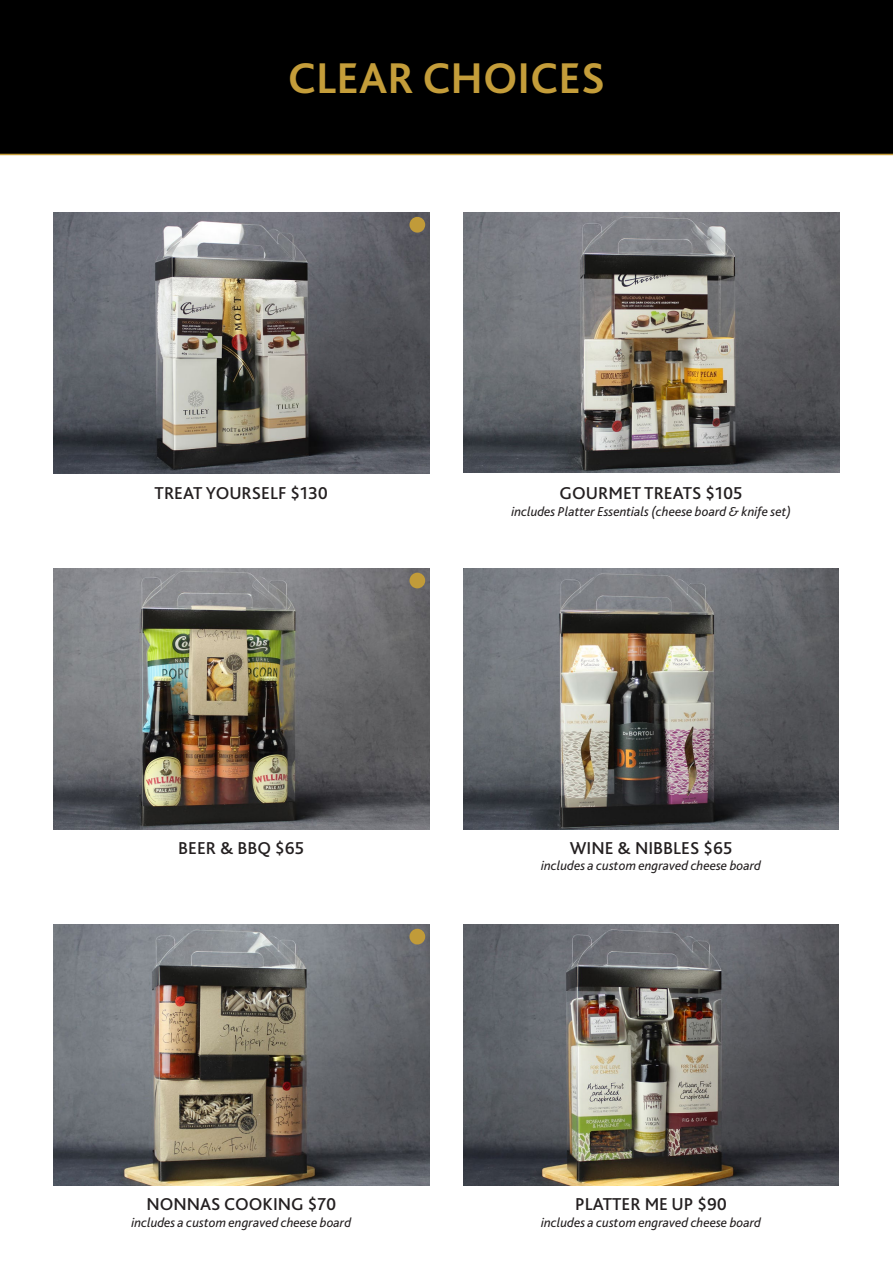
<style>
.page{position:relative;width:893px;height:1263px;background:#fff}
.page>*{position:absolute;margin:0;border:0;box-sizing:border-box;transform-origin:0 0}
.t1{font:700 45px "Bliss 2";color:#c49d3a}
.t2{font:500 18px "Bliss 2";color:#231f20}
.t3{font:italic 13.5px "Bliss 2";color:#231f20}
</style>
<div class="page">
<div style="left:0;top:0;width:893px;height:155px;background:#000"></div>
<img style="left:53px;top:212px;width:376px;height:261px">
<img style="left:463px;top:212px;width:377px;height:261px">
<img style="left:53px;top:568px;width:376px;height:261px">
<img style="left:463px;top:568px;width:376px;height:261px">
<img style="left:53px;top:924px;width:376px;height:261px">
<img style="left:463px;top:924px;width:376px;height:261px">
<div style="left:409px;top:217px;width:16px;height:16px;background:#c19b39;border-radius:50%"></div>
<div style="left:409px;top:573px;width:16px;height:15px;background:#c19b39;border-radius:50%"></div>
<div style="left:409px;top:929px;width:16px;height:15px;background:#c19b39;border-radius:50%"></div>
<p class="t1" style="left:288px;top:50px;width:319px">CLEAR CHOICES</p>
<p class="t2" style="left:155px;top:482px;width:175px">TREAT YOURSELF $130</p>
<p class="t2" style="left:560px;top:482px;width:185px">GOURMET TREATS $105</p>
<p class="t3" style="left:511px;top:503px;width:281px">includes Platter Essentials (cheese board &amp; knife set)</p>
<p class="t2" style="left:178px;top:837px;width:128px">BEER &amp; BBQ $65</p>
<p class="t2" style="left:570px;top:837px;width:164px">WINE &amp; NIBBLES $65</p>
<p class="t3" style="left:541px;top:857px;width:221px">includes a custom engraved cheese board</p>
<p class="t2" style="left:146px;top:1193px;width:191px">NONNAS COOKING $70</p>
<p class="t3" style="left:131px;top:1214px;width:221px">includes a custom engraved cheese board</p>
<p class="t2" style="left:575px;top:1193px;width:153px">PLATTER ME UP $90</p>
<p class="t3" style="left:541px;top:1214px;width:221px">includes a custom engraved cheese board</p>
</div>
